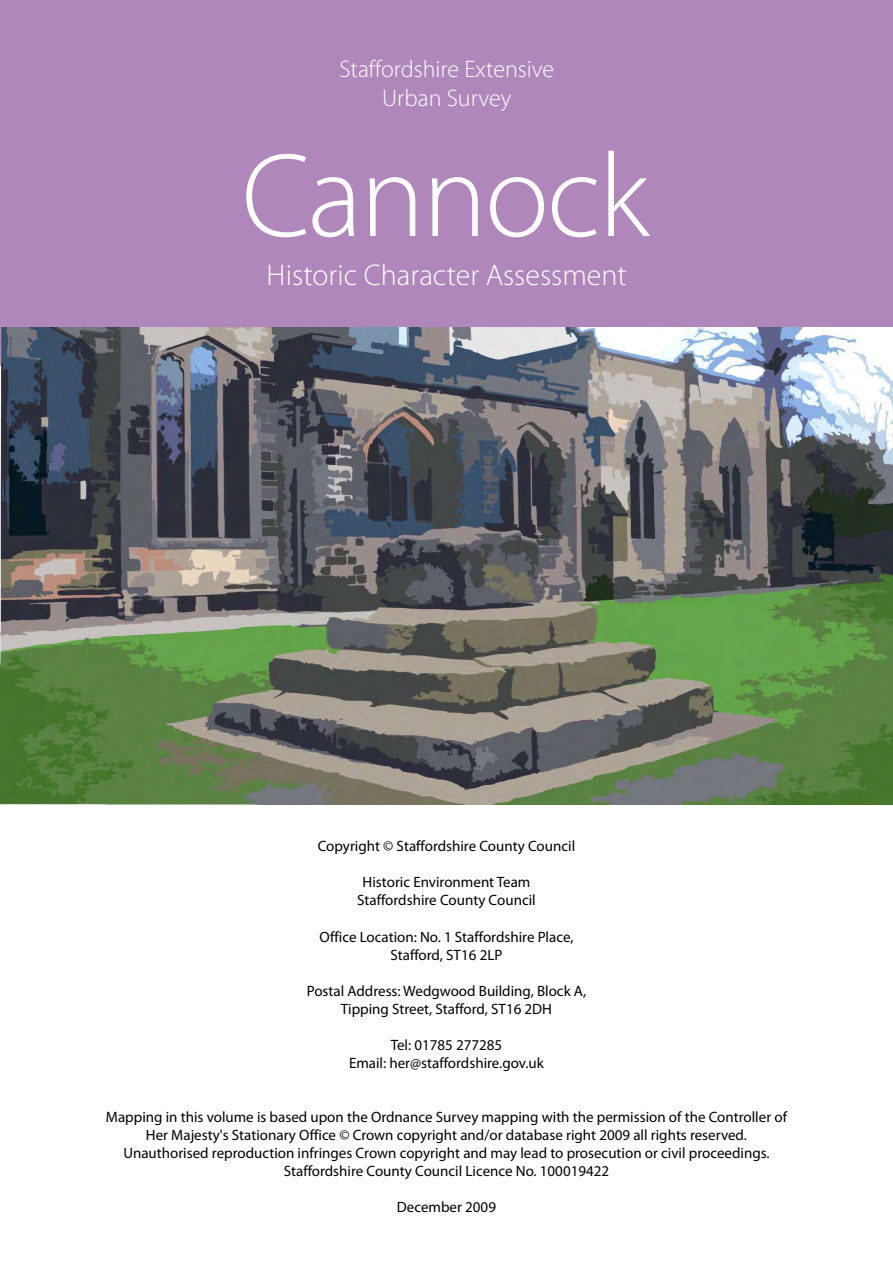
<style>
.page{position:relative;width:893px;height:1263px;background:#fff}
.page>*{position:absolute;margin:0;border:0;box-sizing:border-box;transform-origin:0 0}
.t1{font:300 120px "Myriad Pro";letter-spacing:-.015em;color:#fff}
.t2{font:300 30px "Myriad Pro";color:#fff}
.t3{font:300 24px/28.5px "Myriad Pro";color:#fff;text-align:center}
.t4{font:15px/18px "Myriad Pro";color:#000;text-align:center}
</style>
<div class="page">
<div style="left:0;top:0;width:893px;height:366px;background:#b087ba"></div>
<img style="left:0;top:327px;width:893px;height:477px">
<h3 class="t3" style="left:339px;top:57px;width:216px">Staffordshire Extensive<br>Urban Survey</h3>
<h1 class="t1" style="left:242px;top:146px;width:409px">Cannock</h1>
<h2 class="t2" style="left:267px;top:262px;width:362px">Historic Character Assessment</h2>
<p class="t4" style="left:318px;top:838px;width:259px">Copyright © Staffordshire County Council</p>
<p class="t4" style="left:357px;top:875px;width:180px">Historic Environment Team<br>Staffordshire County Council</p>
<p class="t4" style="left:319px;top:929px;width:255px">Office Location: No. 1 Staffordshire Place,<br>Stafford, ST16 2LP</p>
<p class="t4" style="left:307px;top:983px;width:281px">Postal Address: Wedgwood Building, Block A,<br>Tipping Street, Stafford, ST16 2DH</p>
<p class="t4" style="left:349px;top:1037px;width:196px">Tel: 01785 277285<br>Email: her@staffordshire.gov.uk</p>
<p class="t4" style="left:106px;top:1109px;width:683px">Mapping in this volume is based upon the Ordnance Survey mapping with the permission of the Controller of Her Majesty's Stationary Office © Crown copyright and/or database right 2009 all rights reserved.<br>Unauthorised reproduction infringes Crown copyright and may lead to prosecution or civil proceedings.<br>Staffordshire County Council Licence No. 100019422</p>
<p class="t4" style="left:397px;top:1199px;width:101px">December 2009</p>
</div>
